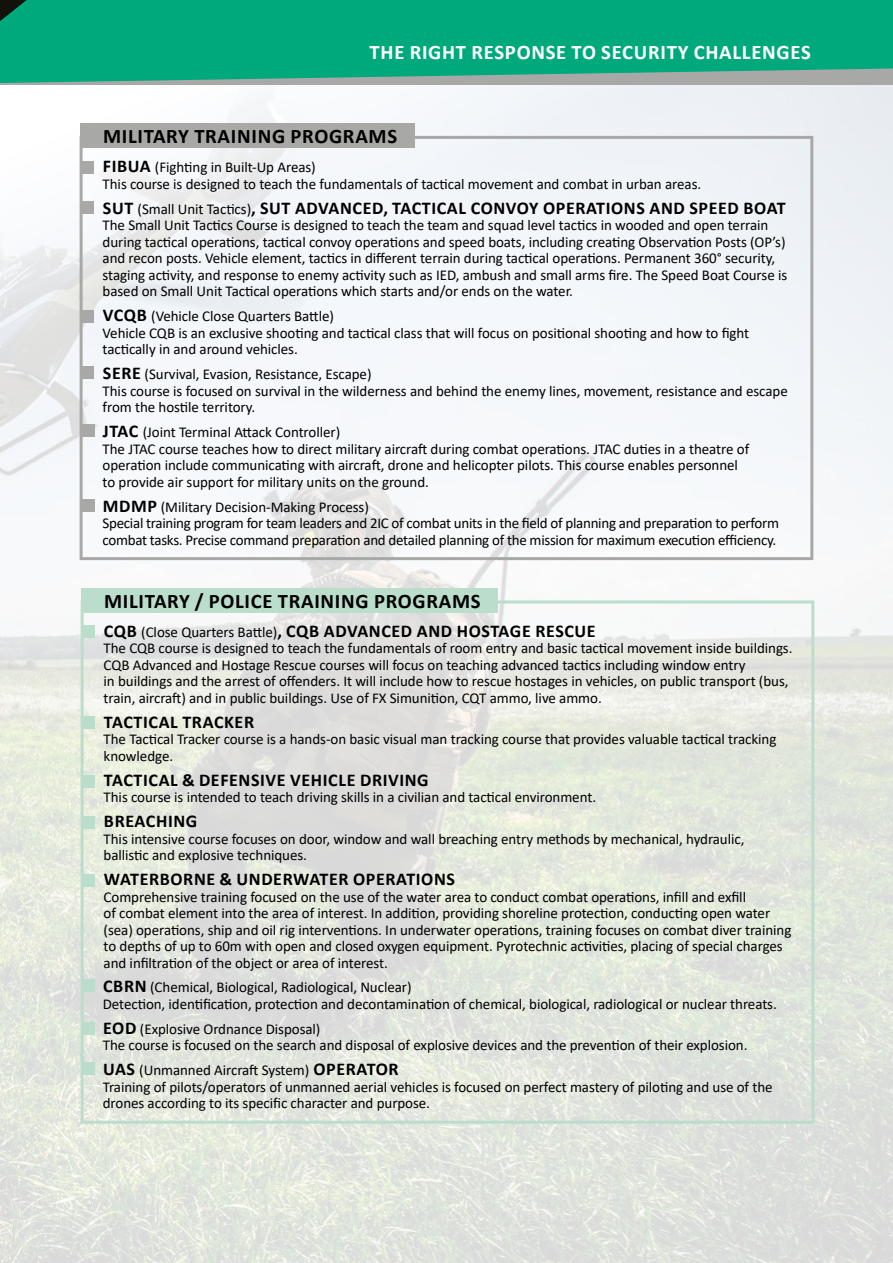
<style>
.page{position:relative;width:893px;height:1263px;background:#fff}
.page>*{position:absolute;margin:0;border:0;box-sizing:border-box;transform-origin:0 0}
.t1{font:700 20.7px "Calibri";letter-spacing:.035em;color:#000}
.t2{font:700 20.7px "Calibri";letter-spacing:.035em;color:#fff}
.t3{font:700 18px "Calibri";letter-spacing:.035em;color:#000}
.t4{font:15px/16.5px "Calibri";letter-spacing:-.005em;color:#000}
.s1{font-weight:700;font-size:18px}
.s2{font-weight:400;font-size:15px}
</style>
<div class="page">
<img style="left:0;top:84px;width:893px;height:1179px">
<svg style="left:45px;top:0;width:848px;height:83px;background:#0fa87f"></svg>
<svg style="left:0;top:0;width:45px;height:84px;background:#039d74"></svg>
<div style="left:80px;top:136px;width:733px;height:424px;border:3px solid #a8a8a7"></div>
<div style="left:80px;top:123px;width:335px;height:25px;background:#a8a8a7"></div>
<div style="left:82px;top:161px;width:12px;height:13px;background:#a8a8a7"></div>
<div style="left:82px;top:201px;width:12px;height:13px;background:#a8a8a7"></div>
<div style="left:82px;top:310px;width:12px;height:12px;background:#a8a8a7"></div>
<div style="left:82px;top:366px;width:12px;height:13px;background:#a8a8a7"></div>
<div style="left:82px;top:425px;width:13px;height:12px;background:#a8a8a7"></div>
<div style="left:82px;top:499px;width:13px;height:13px;background:#a8a8a7"></div>
<div style="left:81px;top:600px;width:733px;height:524px;border:3px solid #bbdecc"></div>
<div style="left:81px;top:588px;width:416px;height:24px;background:#bbdecc"></div>
<div style="left:83px;top:625px;width:12px;height:12px;background:#bbdecc"></div>
<div style="left:83px;top:716px;width:12px;height:13px;background:#bbdecc"></div>
<div style="left:83px;top:775px;width:12px;height:13px;background:#bbdecc"></div>
<div style="left:83px;top:817px;width:12px;height:12px;background:#bbdecc"></div>
<div style="left:83px;top:874px;width:12px;height:13px;background:#bbdecc"></div>
<div style="left:83px;top:979px;width:12px;height:13px;background:#bbdecc"></div>
<div style="left:83px;top:1022px;width:12px;height:12px;background:#bbdecc"></div>
<div style="left:83px;top:1062px;width:12px;height:13px;background:#bbdecc"></div>
<h1 class="t2" style="left:370px;top:38px;width:443px">THE RIGHT RESPONSE TO SECURITY CHALLENGES</h1>
<h1 class="t1" style="left:103px;top:122px;width:296px">MILITARY TRAINING PROGRAMS</h1>
<p class="t4" style="left:103px;top:159px;width:600px"><span class="s1">FIBUA</span> (Fighting in Built-Up Areas)<br>This course is designed to teach the fundamentals of tactical movement and combat in urban areas.</p>
<p class="t3" style="left:103px;top:195px;width:684px">SUT <span class="s2">(Small Unit Tactics)</span>, SUT ADVANCED, TACTICAL CONVOY OPERATIONS AND SPEED BOAT</p>
<p class="t4" style="left:103px;top:217px;width:686px">The Small Unit Tactics Course is designed to teach the team and squad level tactics in wooded and open terrain during tactical operations, tactical convoy operations and speed boats, including creating Observation Posts (OP’s) and recon posts. Vehicle element, tactics in different terrain during tactical operations. Permanent 360° security, staging activity, and response to enemy activity such as IED, ambush and small arms fire. The Speed Boat Course is based on Small Unit Tactical operations which starts and/or ends on the water.</p>
<p class="t4" style="left:103px;top:308px;width:648px"><span class="s1">VCQB</span> (Vehicle Close Quarters Battle)<br>Vehicle CQB is an exclusive shooting and tactical class that will focus on positional shooting and how to fight tactically in and around vehicles.</p>
<p class="t4" style="left:103px;top:366px;width:687px"><span class="s1">SERE</span> (Survival, Evasion, Resistance, Escape)<br>This course is focused on survival in the wilderness and behind the enemy lines, movement, resistance and escape from the hostile territory.</p>
<p class="t4" style="left:103px;top:424px;width:648px"><span class="s1">JTAC</span> (Joint Terminal Attack Controller)<br>The JTAC course teaches how to direct military aircraft during combat operations. JTAC duties in a theatre of operation include communicating with aircraft, drone and helicopter pilots. This course enables personnel to provide air support for military units on the ground.</p>
<p class="t4" style="left:103px;top:498px;width:678px"><span class="s1">MDMP</span> (Military Decision-Making Process)<br>Special training program for team leaders and 2IC of combat units in the field of planning and preparation to perform combat tasks. Precise command preparation and detailed planning of the mission for maximum execution efficiency.</p>
<h1 class="t1" style="left:104px;top:586px;width:378px">MILITARY / POLICE TRAINING PROGRAMS</h1>
<p class="t3" style="left:104px;top:618px;width:493px">CQB <span class="s2">(Close Quarters Battle)</span>, CQB ADVANCED AND HOSTAGE RESCUE</p>
<p class="t4" style="left:104px;top:640px;width:690px">The CQB course is designed to teach the fundamentals of room entry and basic tactical movement inside buildings.<br>CQB Advanced and Hostage Rescue courses will focus on teaching advanced tactics including window entry<br>in buildings and the arrest of offenders. It will include how to rescue hostages in vehicles, on public transport (bus, train, aircraft) and in public buildings. Use of FX Simunition, CQT ammo, live ammo.</p>
<p class="t3" style="left:104px;top:709px;width:152px">TACTICAL TRACKER</p>
<p class="t4" style="left:104px;top:731px;width:674px">The Tactical Tracker course is a hands-on basic visual man tracking course that provides valuable tactical tracking knowledge.</p>
<p class="t3" style="left:104px;top:767px;width:326px">TACTICAL &amp; DEFENSIVE VEHICLE DRIVING</p>
<p class="t4" style="left:104px;top:789px;width:494px">This course is intended to teach driving skills in a civilian and tactical environment.</p>
<p class="t3" style="left:104px;top:809px;width:95px">BREACHING</p>
<p class="t4" style="left:104px;top:830px;width:642px">This intensive course focuses on door, window and wall breaching entry methods by mechanical, hydraulic, ballistic and explosive techniques.</p>
<p class="t3" style="left:104px;top:867px;width:353px">WATERBORNE &amp; UNDERWATER OPERATIONS</p>
<p class="t4" style="left:104px;top:888px;width:689px">Comprehensive training focused on the use of the water area to conduct combat operations, infill and exfill<br>of combat element into the area of interest. In addition, providing shoreline protection, conducting open water (sea) operations, ship and oil rig interventions. In underwater operations, training focuses on combat diver training to depths of up to 60m with open and closed oxygen equipment. Pyrotechnic activities, placing of special charges and infiltration of the object or area of interest.</p>
<p class="t4" style="left:103px;top:978px;width:676px"><span class="s1">CBRN</span> (Chemical, Biological, Radiological, Nuclear)<br>Detection, identification, protection and decontamination of chemical, biological, radiological or nuclear threats.</p>
<p class="t4" style="left:103px;top:1020px;width:646px"><span class="s1">EOD</span> (Explosive Ordnance Disposal)<br>The course is focused on the search and disposal of explosive devices and the prevention of their explosion.</p>
<p class="t4" style="left:103px;top:1061px;width:671px"><span class="s1">UAS</span> (Unmanned Aircraft System) <span class="s1">OPERATOR<br></span>Training of pilots/operators of unmanned aerial vehicles is focused on perfect mastery of piloting and use of the drones according to its specific character and purpose.</p>
</div>
